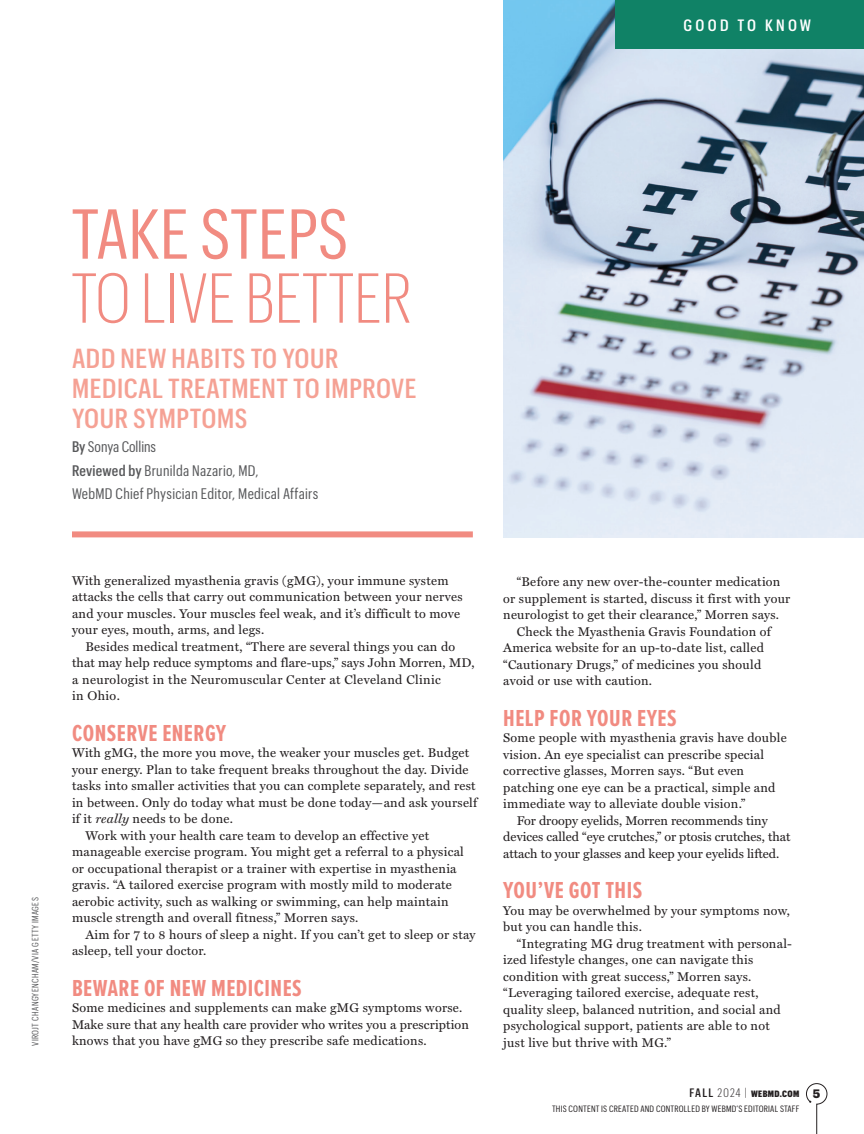
<style>
.page{position:relative;width:864px;height:1134px;background:#fff}
.page>*{position:absolute;margin:0;border:0;box-sizing:border-box;transform-origin:0 0}
.t1{font:300 69px "Graphik Cond";color:#f18b81}
.t2{font:69px "Graphik Cond";color:#f18b81}
.t3{font:500 27px/30px "Graphik Cond";letter-spacing:.02em;color:#f5a194}
.t4{font:700 24px "Proxima Nova Ex Cn";letter-spacing:.02em;color:#f18b81}
.t5{font:500 16.2px "Graphik Cond";letter-spacing:.2em;color:#fff}
.t6{font:15px/23.7px "Graphik Cond";letter-spacing:.02em;color:#57585a}
.t7{font:12.75px/16.5px "Miller Text Roman";letter-spacing:.02em;color:#231f20}
.t8{font:12.75px/16.5px "Miller Text Roman";color:#231f20}
.t9{font:700 12px "Graphik";color:#231f20}
.t10{font:9px "Graphik Cond";letter-spacing:.02em;color:#231f20}
.t11{font:9px "Graphik Cond";letter-spacing:.04em;color:#57585a}
.t12{font:900 9px "Graphik Cond";letter-spacing:.04em;color:#231f20}
.s1{font-weight:500}
.s2{font-family:"Miller Text";font-style:italic}
.s3{font-weight:500;font-size:12px}
.s4{font-weight:300;font-size:12px}
</style>
<div class="page">
<img style="left:503px;top:0;width:361px;height:537px">
<svg style="left:806px;top:1083px;width:22px;height:51px"></svg>
<div style="left:616px;top:0;width:248px;height:49px;background:#108266"></div>
<div style="left:72px;top:531px;width:401px;height:6px;background:#f18b81"></div>
<p class="t5" style="left:684px;top:14px;width:129px">GOOD TO KNOW</p>
<p class="t11" style="left:29px;top:1046px;width:150px;rotate:-90deg">VIROJT CHANGYENCHAM/VIA GETTY IMAGES</p>
<h1 class="t2" style="left:71px;top:186px;width:279px">TAKE STEPS</h1>
<h1 class="t1" style="left:71px;top:252px;width:342px">TO LIVE BETTER</h1>
<h2 class="t3" style="left:72px;top:341px;width:346px">ADD NEW HABITS TO YOUR<br>MEDICAL TREATMENT TO IMPROVE<br>YOUR SYMPTOMS</h2>
<p class="t6" style="left:72px;top:434px;width:248px"><span class="s1">By</span> Sonya Collins<br><span class="s1">Reviewed by</span> Brunilda Nazario, MD,<br>WebMD Chief Physician Editor, Medical Affairs</p>
<p class="t7" style="left:72px;top:572px;width:392px">With generalized myasthenia gravis (gMG), your immune system attacks the cells that carry out communication between your nerves and your muscles. Your muscles feel weak, and it’s difficult to move your eyes, mouth, arms, and legs.</p>
<p class="t7" style="left:72px;top:638px;width:404px;text-indent:14px">Besides medical treatment, “There are several things you can do that may help reduce symptoms and flare-ups,” says John Morren, MD, a neurologist in the Neuromuscular Center at Cleveland Clinic<br>in Ohio.</p>
<h3 class="t4" style="left:72px;top:715px;width:156px">CONSERVE ENERGY</h3>
<p class="t7" style="left:72px;top:745px;width:399px">With gMG, the more you move, the weaker your muscles get. Budget</p>
<p class="t7" style="left:72px;top:761px;width:398px">your energy. Plan to take frequent breaks throughout the day. Divide</p>
<p class="t7" style="left:72px;top:778px;width:405px">tasks into smaller activities that you can complete separately, and rest</p>
<p class="t7" style="left:72px;top:794px;width:407px">in between. Only do today what must be done today—and ask yourself</p>
<p class="t7" style="left:72px;top:811px;width:162px">if it <span class="s2">really</span> needs to be done.</p>
<p class="t7" style="left:86px;top:827px;width:345px">Work with your health care team to develop an effective yet</p>
<p class="t7" style="left:72px;top:844px;width:393px">manageable exercise program. You might get a referral to a physical</p>
<p class="t7" style="left:72px;top:860px;width:386px">or occupational therapist or a trainer with expertise in myasthenia</p>
<p class="t7" style="left:72px;top:876px;width:381px">gravis. “A tailored exercise program with mostly mild to moderate</p>
<p class="t7" style="left:72px;top:893px;width:378px">aerobic activity, such as walking or swimming, can help maintain</p>
<p class="t7" style="left:72px;top:909px;width:288px">muscle strength and overall fitness,” Morren says.</p>
<p class="t7" style="left:86px;top:926px;width:392px">Aim for 7 to 8 hours of sleep a night. If you can’t get to sleep or stay</p>
<p class="t7" style="left:72px;top:942px;width:136px">asleep, tell your doctor.</p>
<h3 class="t4" style="left:72px;top:970px;width:231px">BEWARE OF NEW MEDICINES</h3>
<p class="t7" style="left:72px;top:1000px;width:399px">Some medicines and supplements can make gMG symptoms worse.<br>Make sure that any health care provider who writes you a prescription knows that you have gMG so they prescribe safe medications.</p>
<p class="t7" style="left:517px;top:574px;width:265px">“Before any new over-the-counter medication</p>
<p class="t7" style="left:503px;top:590px;width:289px">or supplement is started, discuss it first with your</p>
<p class="t7" style="left:503px;top:607px;width:277px">neurologist to get their clearance,” Morren says.</p>
<p class="t7" style="left:517px;top:623px;width:256px">Check the Myasthenia Gravis Foundation of</p>
<p class="t7" style="left:503px;top:640px;width:262px">America website for an up-to-date list, called</p>
<p class="t7" style="left:503px;top:656px;width:260px">“Cautionary Drugs,” of medicines you should</p>
<p class="t7" style="left:503px;top:673px;width:150px">avoid or use with caution.</p>
<h3 class="t4" style="left:503px;top:700px;width:175px">HELP FOR YOUR EYES</h3>
<p class="t7" style="left:503px;top:730px;width:285px">Some people with myasthenia gravis have double vision. An eye specialist can prescribe special corrective glasses, Morren says. “But even patching one eye can be a practical, simple and immediate way to alleviate double vision.”</p>
<p class="t8" style="left:503px;top:812px;width:289px;text-indent:14px">For droopy eyelids, Morren recommends tiny devices called “eye crutches,” or ptosis crutches, that attach to your glasses and keep your eyelids lifted.</p>
<h3 class="t4" style="left:503px;top:873px;width:140px">YOU’VE GOT THIS</h3>
<p class="t7" style="left:503px;top:902px;width:288px">You may be overwhelmed by your symptoms now, but you can handle this.</p>
<p class="t7" style="left:503px;top:935px;width:290px;text-indent:14px">“Integrating MG drug treatment with personal&shy;ized lifestyle changes, one can navigate this condition with great success,” Morren says. “Leveraging tailored exercise, adequate rest, quality sleep, balanced nutrition, and social and psychological support, patients are able to not</p>
<p class="t7" style="left:503px;top:1034px;width:169px">just live but thrive with MG.”</p>
<p class="t12" style="left:690px;top:1087px;width:111px"><span class="s3">FALL</span> <span class="s4">2024 |</span> WEBMD.COM</p>
<p class="t10" style="left:552px;top:1102px;width:249px">THIS CONTENT IS CREATED AND CONTROLLED BY WEBMD’S EDITORIAL STAFF</p>
<p class="t9" style="left:813px;top:1084px;width:9px">5</p>
</div>
